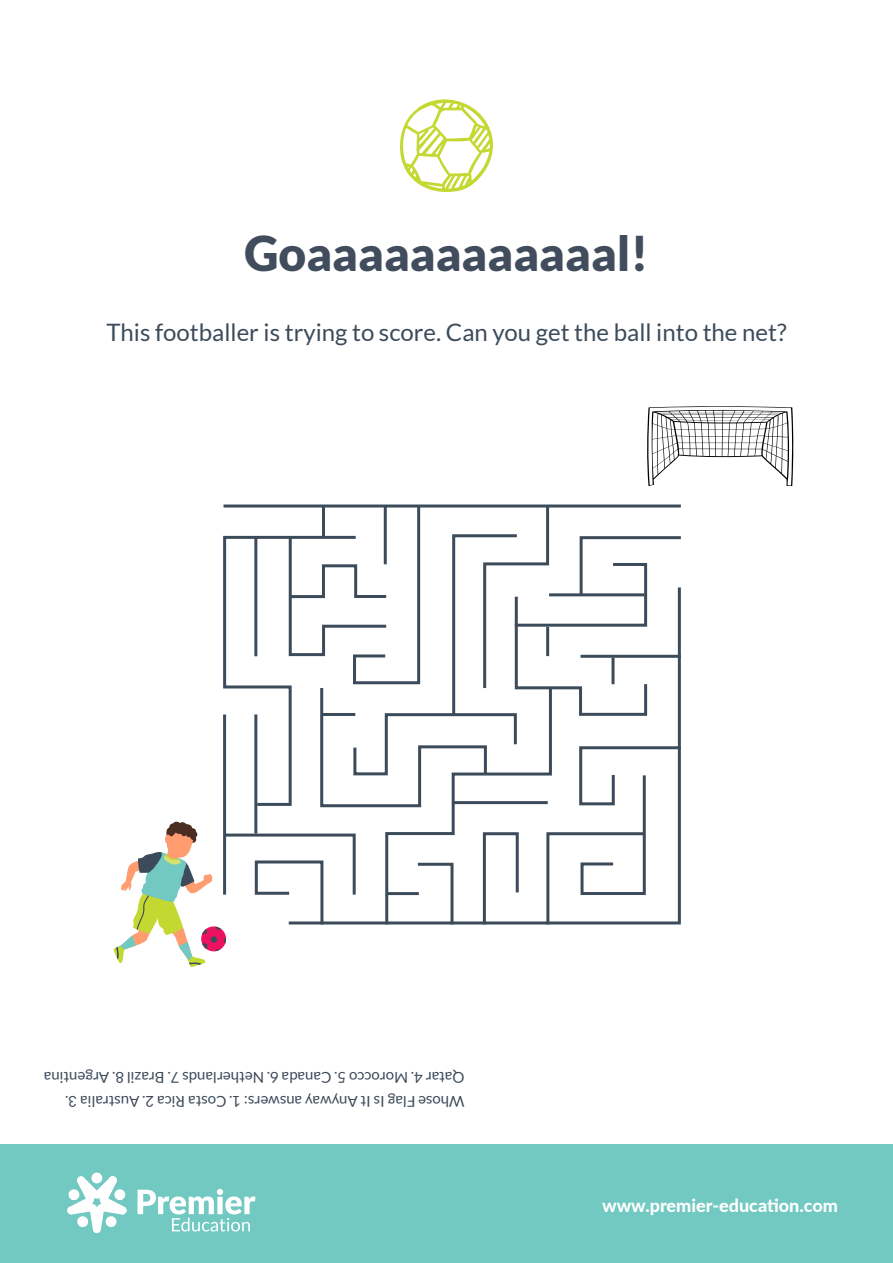
<style>
.page{position:relative;width:893px;height:1263px;background:#fff}
.page>*{position:absolute;margin:0;border:0;box-sizing:border-box;transform-origin:0 0}
.t1{font:900 48px "Lato";color:#414d5d}
.t2{font:24px "Lato";color:#3c4b5a}
.t3{font:800 18px "Lato";color:#fff}
.t4{font:15px/24px "Lato";color:#3c4b5a}
</style>
<div class="page">
<div style="left:0;top:1145px;width:893px;height:118px;background:#71c9c2"></div>
<svg style="left:91px;top:1172px;width:11px;height:11px"></svg>
<svg style="left:67px;top:1176px;width:60px;height:57px"></svg>
<svg style="left:138px;top:1189px;width:117px;height:42px"></svg>
<svg style="left:400px;top:99px;width:93px;height:93px"></svg>
<svg style="left:113px;top:504px;width:568px;height:464px"></svg>
<svg style="left:647px;top:406px;width:147px;height:80px"></svg>
<p class="t1" style="left:244px;top:226px;width:406px">Goaaaaaaaaaaaal!</p>
<p class="t2" style="left:106px;top:319px;width:682px">This footballer is trying to score. Can you get the ball into the net?</p>
<p class="t4" style="left:465px;top:1113px;width:422px;rotate:-180deg">Whose Flag Is It Anyway answers: 1. Costa Rica 2. Australia 3.<br>Qatar 4. Morocco 5. Canada 6. Netherlands 7. Brazil 8. Argentina</p>
<p class="t3" style="left:602px;top:1192px;width:237px">www.premier-education.com</p>
</div>
